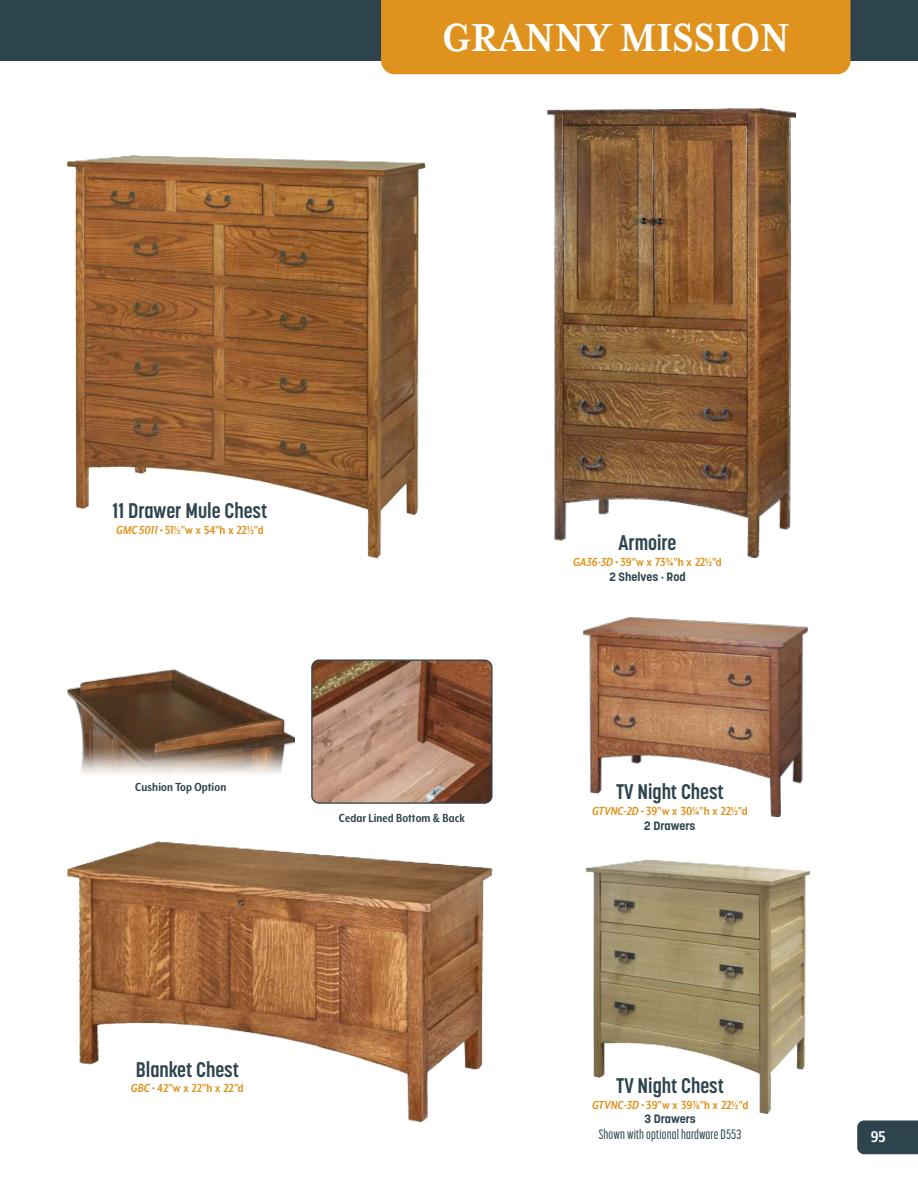
<style>
.page{position:relative;width:918px;height:1188px;background:#fff}
.page>*{position:absolute;margin:0;border:0;box-sizing:border-box;transform-origin:0 0}
.t1{font:700 45px "Mrs Eaves XL Serif Nar OT";color:#fff}
.t2{font:700 21px "Korolev Condensed";color:#2e444d}
.t3{font:700 18px "Mr Eaves XL Mod Nar OT";color:#fff}
.t4{font:700 13.5px "Mr Eaves XL Mod Nar OT";color:#e0921e}
.t5{font:700 13.5px "Mr Eaves XL Mod Nar OT";letter-spacing:.01em;color:#2e444d}
.t6{font:500 13.5px "Korolev Compressed";letter-spacing:.01em;color:#2e444d}
.t7{font:700 12px "Korolev";color:#2e444d}
.s1{font-style:italic}
.s2{font-family:"Mr Eaves XL Mod Nar OT"}
</style>
<div class="page">
<div style="left:0;top:0;width:918px;height:61px;background:#2e444d"></div>
<img style="left:548px;top:108px;width:248px;height:450px">
<img style="left:68px;top:155px;width:357px;height:402px">
<div style="left:381px;top:0;width:469px;height:74px;background:#e0921e"></div>
<img style="left:67px;top:842px;width:426px;height:279px">
<img style="left:312px;top:660px;width:179px;height:142px">
<div style="left:311px;top:660px;width:182px;height:144px;border:1px solid #2e444d;border-radius:7px"></div>
<img style="left:68px;top:670px;width:226px;height:104px">
<img style="left:583px;top:617px;width:225px;height:199px">
<img style="left:586px;top:860px;width:224px;height:253px">
<div style="left:857px;top:1120px;width:61px;height:34px;background:#2e444d"></div>
<h1 class="t1" style="left:442px;top:9px;width:349px">GRANNY MISSION</h1>
<h2 class="t2" style="left:113px;top:502px;width:156px">11 Drawer Mule Chest</h2>
<p class="t4" style="left:116px;top:524px;width:149px"><span class="s1">GMC 5011</span> • 51½"w x 54"h x 22½"d</p>
<h2 class="t2" style="left:619px;top:534px;width:60px">Armoire</h2>
<p class="t4" style="left:573px;top:557px;width:150px"><span class="s1">GA36-3D</span> • 39"w x 733/4"h x 22½"d</p>
<p class="t7" style="left:609px;top:571px;width:78px">2 Shelves <span class="s2">•</span> Rod</p>
<p class="t5" style="left:135px;top:781px;width:92px">Cushion Top Option</p>
<h2 class="t2" style="left:616px;top:783px;width:109px">TV Night Chest</h2>
<p class="t4" style="left:592px;top:806px;width:157px"><span class="s1">GTVNC-2D</span> • 39"w x 30¼"h x 22½"d</p>
<p class="t7" style="left:644px;top:820px;width:53px">2 Drawers</p>
<p class="t5" style="left:339px;top:813px;width:127px">Cedar Lined Bottom &amp; Back</p>
<h2 class="t2" style="left:136px;top:1061px;width:105px">Blanket Chest</h2>
<p class="t4" style="left:131px;top:1083px;width:114px"><span class="s1">GBC</span> • 42"w x 22"h x 22"d</p>
<h2 class="t2" style="left:616px;top:1077px;width:109px">TV Night Chest</h2>
<p class="t4" style="left:592px;top:1099px;width:158px"><span class="s1">GTVNC-3D</span> • 39"w x 39⅞"h x 22½"d</p>
<p class="t7" style="left:644px;top:1114px;width:53px">3 Drawers</p>
<p class="t6" style="left:599px;top:1129px;width:144px">Shown with optional hardware D553</p>
<h3 class="t3" style="left:871px;top:1130px;width:16px">95</h3>
</div>
